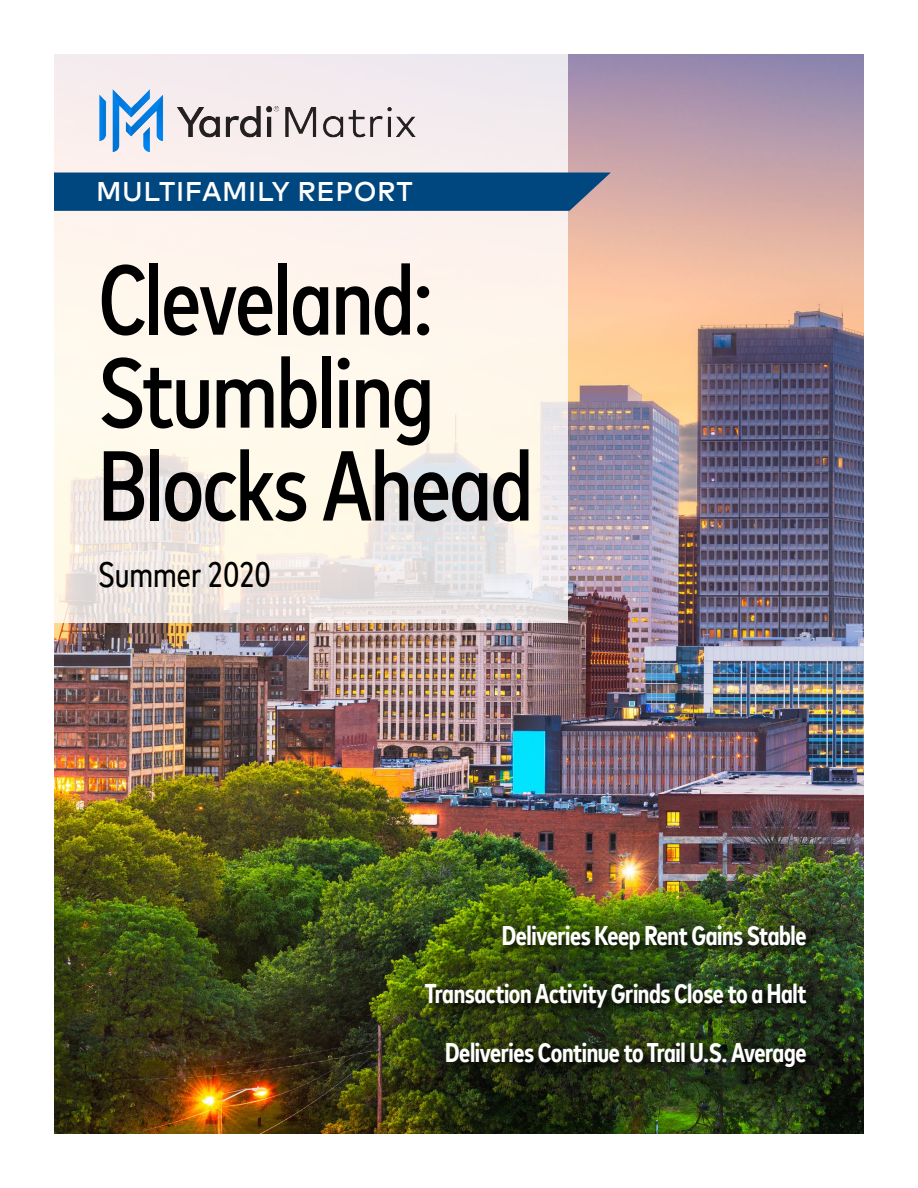
<style>
.page{position:relative;width:918px;height:1188px;background:#fff}
.page>*{position:absolute;margin:0;border:0;box-sizing:border-box;transform-origin:0 0}
.t1{font:500 condensed 99px/93px "Mark Offc Pro";letter-spacing:-.02em;color:#000}
.t2{font:condensed 36px "Mark Offc Pro";color:#000}
.t3{font:700 condensed 27px/58.5px "Mark Offc Pro";letter-spacing:-.015em;color:#fff;text-align:right}
.t4{font:500 27px "Mark Offc Pro";letter-spacing:.02em;color:#fff}
</style>
<div class="page">
<img style="left:54px;top:54px;width:810px;height:1080px">
<svg style="left:54px;top:54px;width:513px;height:569px;background:#f7f0e9"></svg>
<div style="left:54px;top:173px;width:557px;height:38px;background:#00467f"></div>
<svg style="left:422px;top:923px;width:397px;height:156px;background:#273810"></svg>
<img style="left:98px;top:88px;width:320px;height:64px">
<p class="t4" style="left:96px;top:171px;width:318px">MULTIFAMILY REPORT</p>
<h1 class="t1" style="left:98px;top:246px;width:437px">Cleveland:<br>Stumbling<br>Blocks Ahead</h1>
<h2 class="t2" style="left:98px;top:549px;width:174px">Summer 2020</h2>
<p class="t3" style="left:425px;top:904px;width:383px">Deliveries Keep Rent Gains Stable<br>Transaction Activity Grinds Close to a Halt<br>Deliveries Continue to Trail U.S. Average</p>
</div>
